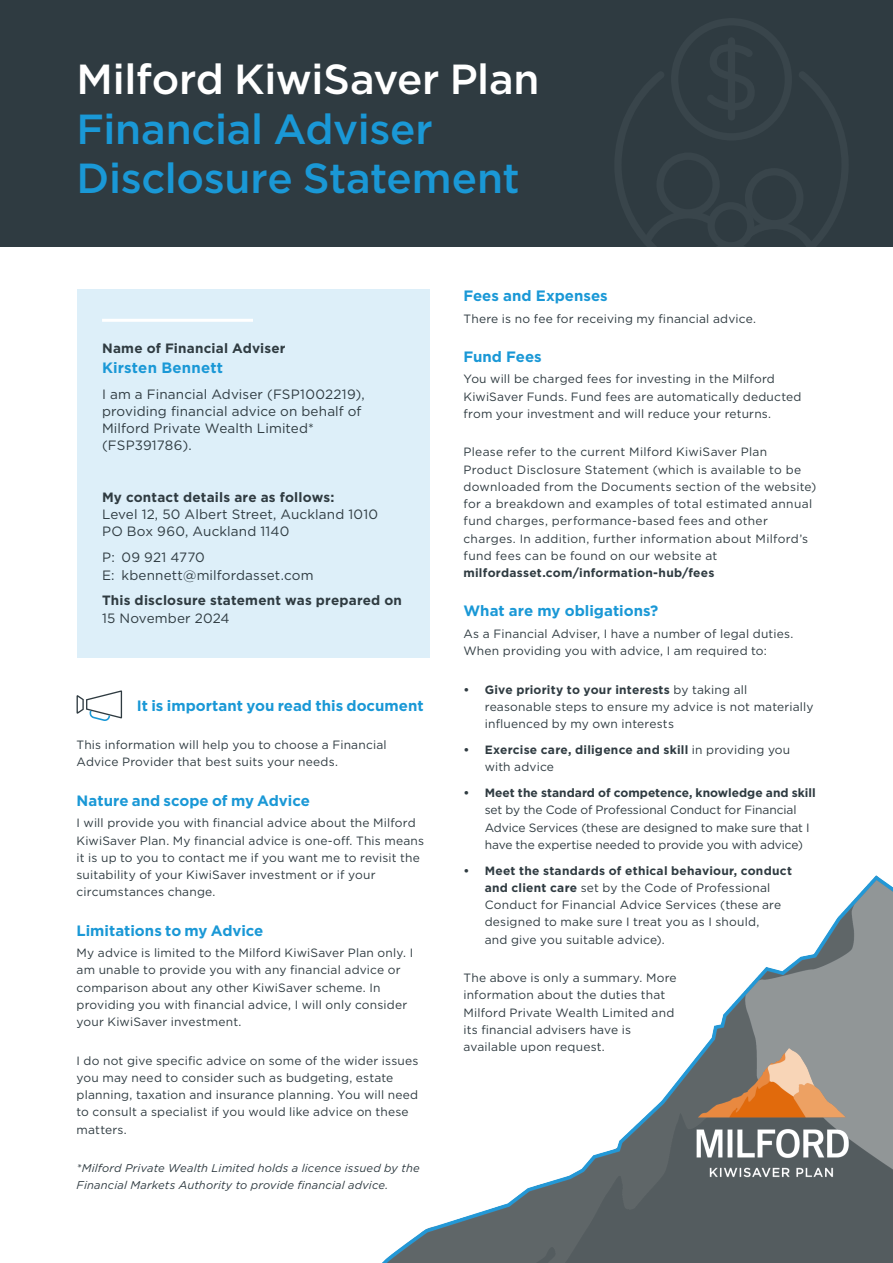
<style>
.page{position:relative;width:893px;height:1263px;background:#fff}
.page>*{position:absolute;margin:0;border:0;box-sizing:border-box;transform-origin:0 0}
.t1{font:500 42px/49.5px "Gotham";letter-spacing:-.01em;color:#1a98d6}
.t2{font:700 15px "Gotham";color:#1a98d6}
.t3{font:13.5px/17.2px "Gotham";letter-spacing:.01em;color:#2f3b41}
.t4{font:700 13.5px/17.2px "Gotham";letter-spacing:.015em;color:#2f3b41}
.t5{font:12px/17.2px "Gotham";letter-spacing:.015em;color:#2f3b41}
.t6{font:12px/17.2px "Gotham";letter-spacing:-.005em;color:#2f3b41}
.t7{font:700 12px/17.2px "Gotham";letter-spacing:.02em;color:#2f3b41}
.t8{font:italic 11.25px/17.2px "Gotham";letter-spacing:.015em;color:#2f3b41}
.s1{color:#fff}
.s2{font-weight:700}
.s3{font-weight:400}
</style>
<div class="page">
<img style="left:382px;top:875px;width:511px;height:388px">
<div style="left:0;top:0;width:893px;height:247px;background:#2f3b41"></div>
<svg style="left:77px;top:690px;width:45px;height:31px"></svg>
<div style="left:77px;top:289px;width:352px;height:368px;background:#ddeff9"></div>
<hr style="left:104px;top:319px;width:147px;height:3px;background:#fff">
<p class="t1" style="left:77px;top:54px;width:465px"><span class="s1">Milford KiwiSaver Plan<br></span>Financial Adviser<br>Disclosure Statement</p>
<p class="t4" style="left:102px;top:340px;width:185px">Name of Financial Adviser</p>
<p class="t2" style="left:102px;top:358px;width:123px">Kirsten Bennett</p>
<p class="t3" style="left:102px;top:385px;width:264px">I am a Financial Adviser (FSP1002219), providing financial advice on behalf of<br>Milford Private Wealth Limited* (FSP391786).</p>
<p class="t3" style="left:102px;top:488px;width:278px"><span class="s2">My contact details are as follows:<br></span>Level 12, 50 Albert Street, Auckland 1010<br>PO Box 960, Auckland 1140</p>
<p class="t3" style="left:102px;top:548px;width:213px">P: 09 921 4770<br>E: kbennett@milfordasset.com</p>
<p class="t4" style="left:102px;top:592px;width:301px">This disclosure statement was prepared on<br><span class="s3">15 November 2024</span></p>
<p class="t2" style="left:137px;top:695px;width:288px">It is important you read this document</p>
<p class="t5" style="left:77px;top:736px;width:312px">This information will help you to choose a Financial<br>Advice Provider that best suits your needs.</p>
<p class="t2" style="left:77px;top:790px;width:235px">Nature and scope of my Advice</p>
<p class="t5" style="left:77px;top:814px;width:349px">I will provide you with financial advice about the Milford KiwiSaver Plan. My financial advice is one-off. This means it is up to you to contact me if you want me to revisit the suitability of your KiwiSaver investment or if your circumstances change.</p>
<p class="t2" style="left:77px;top:920px;width:188px">Limitations to my Advice</p>
<p class="t5" style="left:77px;top:944px;width:338px">My advice is limited to the Milford KiwiSaver Plan only. I am unable to provide you with any financial advice or comparison about any other KiwiSaver scheme. In providing you with financial advice, I will only consider your KiwiSaver investment.</p>
<p class="t5" style="left:77px;top:1051px;width:343px">I do not give specific advice on some of the wider issues you may need to consider such as budgeting, estate planning, taxation and insurance planning. You will need to consult a specialist if you would like advice on these matters.</p>
<p class="t8" style="left:77px;top:1159px;width:345px">*Milford Private Wealth Limited holds a licence issued by the<br>Financial Markets Authority to provide financial advice.</p>
<p class="t2" style="left:463px;top:286px;width:146px">Fees and Expenses</p>
<p class="t5" style="left:463px;top:310px;width:294px">There is no fee for receiving my financial advice.</p>
<p class="t2" style="left:463px;top:347px;width:80px">Fund Fees</p>
<p class="t5" style="left:463px;top:370px;width:339px">You will be charged fees for investing in the Milford<br>KiwiSaver Funds. Fund fees are automatically deducted from your investment and will reduce your returns.</p>
<p class="t5" style="left:463px;top:443px;width:354px">Please refer to the current Milford KiwiSaver Plan Product Disclosure Statement (which is available to be downloaded from the Documents section of the website) for a breakdown and examples of total estimated annual fund charges, performance-based fees and other charges. In addition, further information about Milford’s fund fees can be found on our website at <span class="s2">milfordasset.com/information-hub/fees</span></p>
<p class="t2" style="left:463px;top:601px;width:196px">What are my obligations?</p>
<p class="t5" style="left:463px;top:625px;width:331px">As a Financial Adviser, I have a number of legal duties.<br>When providing you with advice, I am required to:</p>
<p class="t5" style="left:485px;top:681px;width:330px;text-indent:-21px"><span class="s2">• Give priority to your interests</span> by taking all reasonable steps to ensure my advice is not materially influenced by my own interests</p>
<p class="t7" style="left:485px;top:741px;width:307px;text-indent:-21px">• Exercise care, diligence and skill <span class="s3">in providing you with advice</span></p>
<p class="t6" style="left:485px;top:784px;width:332px;text-indent:-21px"><span class="s2">• Meet the standard of competence, knowledge and skill </span>set by the Code of Professional Conduct for Financial Advice Services (these are designed to make sure that I have the expertise needed to provide you with advice)</p>
<p class="t5" style="left:485px;top:861px;width:309px;text-indent:-21px"><span class="s2">• Meet the standards of ethical behaviour, conduct and client care</span> set by the Code of Professional Conduct for Financial Advice Services (these are designed to make sure I treat you as I should,<br>and give you suitable advice).</p>
<p class="t5" style="left:463px;top:969px;width:215px">The above is only a summary. More information about the duties that<br>Milford Private Wealth Limited and its financial advisers have is available upon request.</p>
</div>
